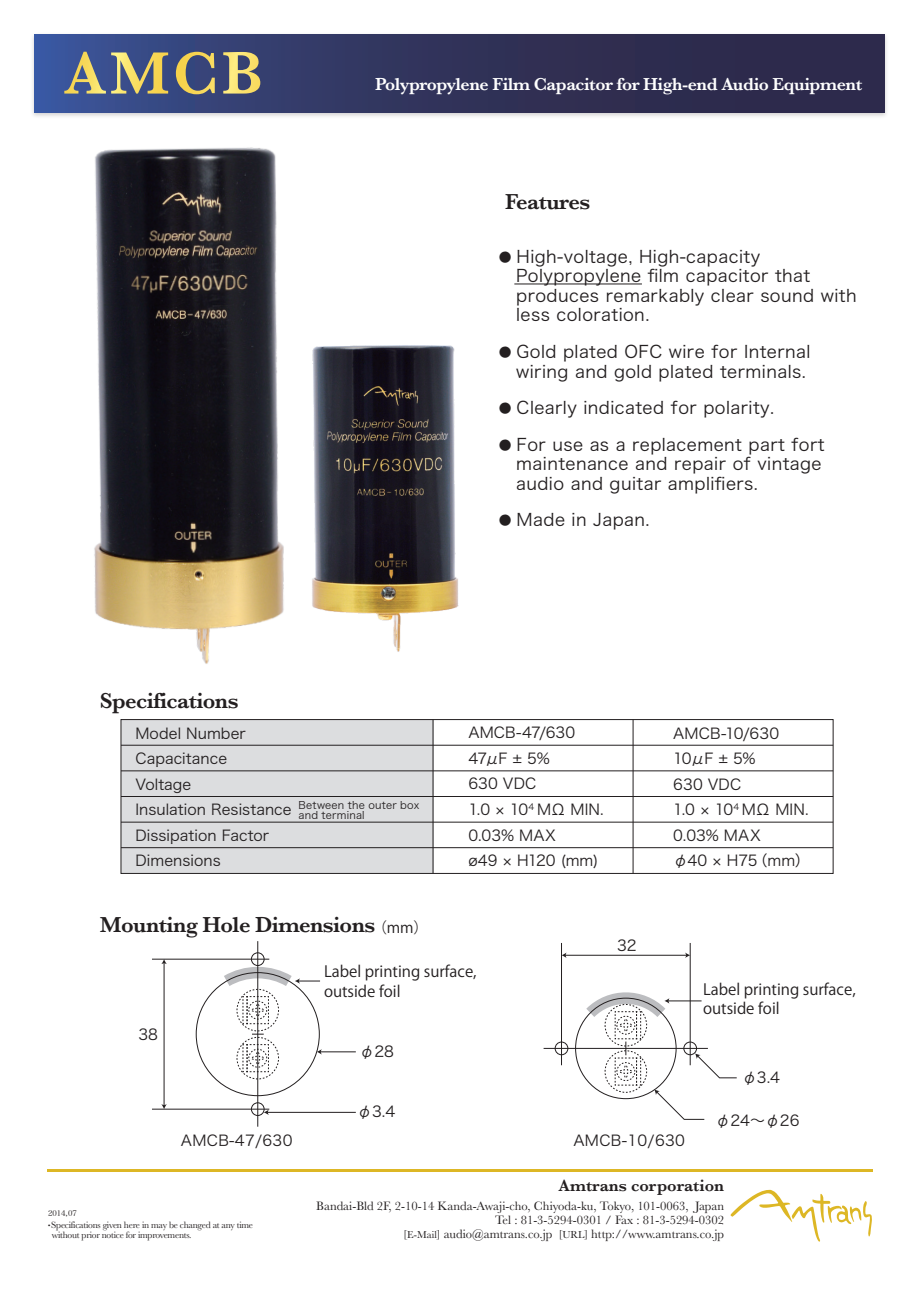
<style>
.page{position:relative;width:919px;height:1289px;background:#fff}
.page>*{position:absolute;margin:0;border:0;box-sizing:border-box;transform-origin:0 0}
.t1{font:600 22.5px "Baskerville";letter-spacing:-.025em;color:#231f20}
.t2{font:600 18px "Baskerville";letter-spacing:-.025em;color:#fff}
.t3{font:17.1px/19.5px "Hira Kaku Pro W3";letter-spacing:.025em;color:#231f20}
.t4{font:600 16.8px "Baskerville";color:#231f20}
.t5{font:15.45px/19.2px "Koz Go Pr 6 N";color:#231f20}
.t6{font:14.85px/25.5px "Hira Kaku Pro W3";letter-spacing:.005em;color:#231f20}
.t7{font:14.85px "Koz Go Pr 6 N";color:#231f20}
.t8{font:12.6px/14.1px "Baskerville";color:#231f20;text-align:right}
.t9{font:10.35px/10.6px "Hira Kaku Pro W3";letter-spacing:.02em;color:#231f20}
.t10{font:9.6px/10.6px "Baskerville";letter-spacing:-.025em;color:#231f20}
.t11{font:7.5px "Hira Min Pro W3";color:#231f20}
.s1{font-size:12.9px}
.s2{font-family:"Hira Min Pro W3"}
.s3{font-size:10.5px}
</style>
<div class="page">
<div style="left:121px;top:719px;width:312px;height:154px;background:#dcdddf"></div>
<hr style="left:433px;top:719px;width:1px;height:154px;background:#231f20">
<hr style="left:632px;top:719px;width:1px;height:154px;background:#231f20">
<hr style="left:121px;top:745px;width:712px;height:1px;background:#231f20">
<hr style="left:121px;top:770px;width:712px;height:1px;background:#231f20">
<hr style="left:121px;top:796px;width:712px;height:1px;background:#231f20">
<hr style="left:121px;top:821px;width:712px;height:1px;background:#231f20">
<hr style="left:121px;top:847px;width:712px;height:1px;background:#231f20">
<div style="left:121px;top:719px;width:712px;height:154px;border:1px solid #231f20"></div>
<hr style="left:514px;top:283px;width:128px;height:1px;background:#231f20">
<hr style="left:47px;top:1169px;width:825px;height:2px;background:#ddb725">
<svg style="left:730px;top:1189px;width:142px;height:53px"></svg>
<hr style="left:152px;top:958px;width:117px;height:1px;background:#231f20">
<hr style="left:152px;top:1108px;width:117px;height:1px;background:#231f20">
<hr style="left:164px;top:962px;width:1px;height:143px;background:#231f20">
<svg style="left:161px;top:1104px;width:6px;height:5px"></svg>
<svg style="left:161px;top:959px;width:6px;height:5px"></svg>
<div style="left:251px;top:1102px;width:13px;height:13px;border:1px solid #231f20;border-radius:50%"></div>
<div style="left:251px;top:952px;width:13px;height:13px;border:1px solid #231f20;border-radius:50%"></div>
<hr style="left:257px;top:941px;width:1px;height:185px;background:#231f20">
<svg style="left:252px;top:1033px;width:12px;height:1px"></svg>
<svg style="left:242px;top:1043px;width:27px;height:29px"></svg>
<div style="left:237px;top:1037px;width:42px;height:42px;border:1px dashed #231f20;border-radius:50%"></div>
<svg style="left:211px;top:961px;width:109px;height:63px"></svg>
<div style="left:237px;top:989px;width:42px;height:42px;border:1px dashed #231f20;border-radius:50%"></div>
<hr style="left:320px;top:1051px;width:36px;height:1px;background:#231f20">
<svg style="left:317px;top:1049px;width:4px;height:5px"></svg>
<hr style="left:267px;top:1112px;width:89px;height:1px;background:#231f20">
<svg style="left:264px;top:1109px;width:4px;height:6px"></svg>
<div style="left:555px;top:1041px;width:13px;height:14px;border:1px solid #231f20;border-radius:50%"></div>
<hr style="left:543px;top:1048px;width:164px;height:1px;background:#231f20">
<hr style="left:561px;top:942px;width:1px;height:123px;background:#231f20">
<hr style="left:689px;top:942px;width:1px;height:123px;background:#231f20">
<hr style="left:565px;top:954px;width:121px;height:1px;background:#231f20">
<svg style="left:562px;top:953px;width:4px;height:5px"></svg>
<svg style="left:685px;top:952px;width:5px;height:6px"></svg>
<svg style="left:574px;top:993px;width:163px;height:126px"></svg>
<div style="left:604px;top:1050px;width:43px;height:42px;border:1px dashed #231f20;border-radius:50%"></div>
<img style="left:94px;top:147px;width:472px;height:517px">
<img style="left:32px;top:34px;width:855px;height:83px">
<svg style="left:34px;top:34px;width:850px;height:79px"></svg>
<svg style="left:64px;top:52px;width:104px;height:42px"></svg>
<svg style="left:176px;top:52px;width:39px;height:42px"></svg>
<svg style="left:223px;top:52px;width:37px;height:42px"></svg>
<p class="t2" style="left:375px;top:72px;width:488px">Polypropylene Film Capacitor for High-end Audio Equipment</p>
<h1 class="t1" style="left:505px;top:185px;width:87px">Features</h1>
<h1 class="t1" style="left:100px;top:685px;width:140px">Specifications</h1>
<p class="t3" style="left:516px;top:245px;width:342px;text-indent:-17px"><span class="s1">●</span> High-voltage, High-capacity<br>Polypropylene film capacitor that produces remarkably clear sound with less coloration.</p>
<p class="t3" style="left:499px;top:340px;width:313px;text-align:right"><span class="s1">●</span> Gold plated OFC wire for Internal wiring and gold plated terminals.</p>
<p class="t3" style="left:499px;top:397px;width:277px"><span class="s1">●</span> Clearly indicated for polarity.</p>
<p class="t3" style="left:516px;top:433px;width:310px;text-indent:-17px"><span class="s1">●</span> For use as a replacement part fort maintenance and repair of vintage audio and guitar amplifiers.</p>
<p class="t3" style="left:499px;top:509px;width:152px"><span class="s1">●</span> Made in Japan.</p>
<p class="t6" style="left:468px;top:719px;width:137px">AMCB-47/630<br>47μF ± 5%<br>630 VDC<br>1.0 × 10<sup>4</sup> MΩ MIN.<br>0.03% MAX<br>ø49 × H120 (mm)</p>
<p class="t6" style="left:135px;top:719px;width:158px">Model Number<br>Capacitance<br>Voltage<br>Insulation Resistance<br>Dissipation Factor<br>Dimensions</p>
<p class="t6" style="left:673px;top:719px;width:138px">AMCB-10/630<br>10μF ± 5%<br>630 VDC<br>1.0 × 10<sup>4</sup> MΩ MIN.<br>0.03% MAX<br>φ40 × H75（mm）</p>
<p class="t9" style="left:298px;top:798px;width:122px">Between the outer box and terminal</p>
<h1 class="t1" style="left:100px;top:909px;width:277px">Mounting Hole Dimensions</h1>
<p class="t7" style="left:372px;top:919px;width:58px">（mm）</p>
<p class="t5" style="left:324px;top:962px;width:154px">Label printing surface, outside foil</p>
<p class="t6" style="left:138px;top:1020px;width:21px">38</p>
<p class="t6" style="left:359px;top:1037px;width:36px">φ28</p>
<p class="t6" style="left:357px;top:1097px;width:40px">φ3.4</p>
<p class="t6" style="left:617px;top:931px;width:21px">32</p>
<p class="t6" style="left:181px;top:1126px;width:113px">AMCB-47/630</p>
<p class="t6" style="left:573px;top:1126px;width:113px">AMCB-10/630</p>
<p class="t5" style="left:703px;top:980px;width:154px">Label printing surface, outside foil</p>
<p class="t6" style="left:742px;top:1063px;width:40px">φ3.4</p>
<p class="t6" style="left:715px;top:1106px;width:85px">φ24～φ26</p>
<p class="t11" style="left:48px;top:1206px;width:30px">2014,07</p>
<p class="t10" style="left:52px;top:1219px;width:203px;text-indent:-7px"><span class="s2">・</span>Specifications given here in may be changed at any time without prior notice for improvements.</p>
<p class="t4" style="left:558px;top:1173px;width:167px">Amtrans corporation</p>
<p class="t8" style="left:316px;top:1199px;width:409px">Bandai-Bld 2F, 2-10-14 Kanda-Awaji-cho, Chiyoda-ku, Tokyo, 101-0063, Japan<br>Tel : 81-3-5294-0301 / Fax : 81-3-5294-0302<br><span class="s3">[E-Mail]</span> audio@amtrans.co.jp <span class="s3">[URL]</span> http://www.amtrans.co.jp</p>
</div>
